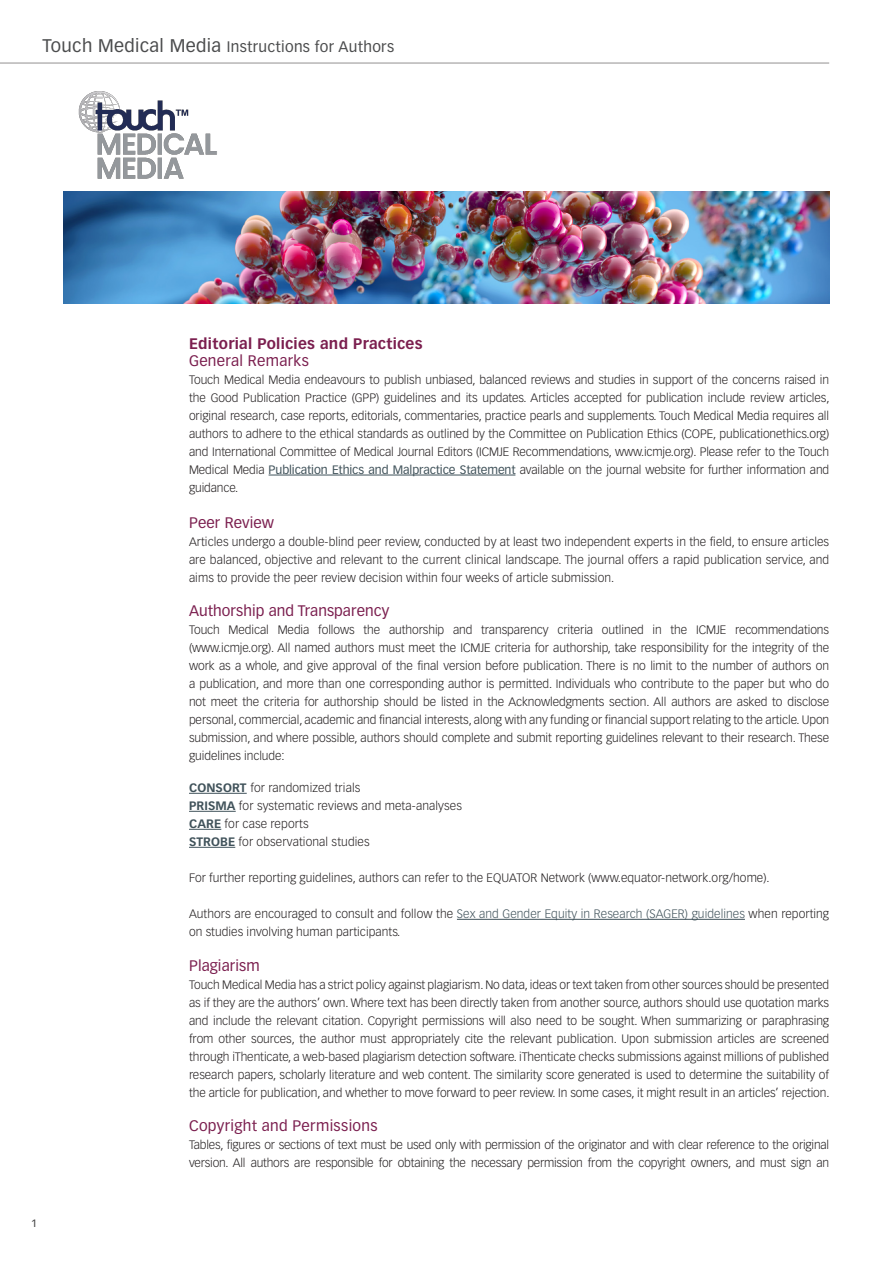
<style>
.page{position:relative;width:893px;height:1263px;background:#fff}
.page>*{position:absolute;margin:0;border:0;box-sizing:border-box;transform-origin:0 0}
._9_2_Body_Text_Heading_2{font:15px "Vectora LT Std";letter-spacing:.005em;color:#7b1f4f}
.t1{font:15px "Vectora LT Std";letter-spacing:.02em;color:#4b4c4d}
._9_1_Body_text_heading_1{font:700 15px "Vectora LT Std";letter-spacing:.02em;color:#7b1f4f}
._9_Body_Text{font:300 12px/18px "Vectora LT Std";letter-spacing:-.015em;color:#231f20;text-align:justify}
._9_2_Body_Text_Heading_2-2{font:300 12px/18px "Vectora LT Std";letter-spacing:-.01em;color:#231f20;text-align:justify}
.Body_Text{font:300 12px/18px "Vectora LT Std";letter-spacing:.005em;color:#231f20}
.t2{font:10.5px "Vectora LT Std";color:#3e3e3f}
.s1{font-size:18px}
.s2{font-weight:400;color:#40525a}
.s3{font-weight:700;color:#40525a}
.s4{color:#40525a}
</style>
<div class="page">
<hr style="left:0;top:63px;width:829px;height:1px;background:#231f20">
<img style="left:64px;top:191px;width:765px;height:112px">
<img style="left:78px;top:91px;width:139px;height:88px">
<hr style="left:269px;top:475px;width:246px;height:1px;background:#40525a">
<hr style="left:189px;top:793px;width:58px;height:1px;background:#40525a">
<hr style="left:189px;top:811px;width:47px;height:1px;background:#40525a">
<hr style="left:189px;top:829px;width:32px;height:1px;background:#40525a">
<hr style="left:189px;top:847px;width:46px;height:1px;background:#40525a">
<hr style="left:457px;top:919px;width:288px;height:1px;background:#40525a">
<p class="t1" style="left:43px;top:38px;width:353px"><span class="s1">Touch Medical Media</span> Instructions for Authors</p>
<p class="t2" style="left:31px;top:1217px;width:7px">1</p>
<p class="_9_1_Body_text_heading_1" style="left:189px;top:335px;width:235px">Editorial Policies and Practices</p>
<p class="_9_2_Body_Text_Heading_2" style="left:189px;top:352px;width:121px">General Remarks</p>
<p class="_9_2_Body_Text_Heading_2-2" style="left:189px;top:371px;width:642px">Touch Medical Media endeavours to publish unbiased, balanced reviews and studies in support of the concerns raised in the Good Publication Practice (GPP) guidelines and its updates. Articles accepted for publication include review articles, original research, case reports, editorials, commentaries, practice pearls and supplements. Touch Medical Media requires all authors to adhere to the ethical standards as outlined by the Committee on Publication Ethics (COPE, publicationethics.org) and International Committee of Medical Journal Editors (ICMJE Recommendations, www.icmje.org). Please refer to the Touch Medical Media <span class="s2">Publication Ethics and Malpractice Statement</span> available on the journal website for further information and guidance.</p>
<p class="_9_2_Body_Text_Heading_2" style="left:189px;top:514px;width:86px">Peer Review</p>
<p class="_9_Body_Text" style="left:189px;top:533px;width:642px">Articles undergo a double-blind peer review, conducted by at least two independent experts in the field, to ensure articles are balanced, objective and relevant to the current clinical landscape. The journal offers a rapid publication service, and aims to provide the peer review decision within four weeks of article submission.</p>
<p class="_9_2_Body_Text_Heading_2" style="left:189px;top:602px;width:202px">Authorship and Transparency</p>
<p class="_9_Body_Text" style="left:189px;top:621px;width:642px">Touch Medical Media follows the authorship and transparency criteria outlined in the ICMJE recommendations (www.icmje.org). All named authors must meet the ICMJE criteria for authorship, take responsibility for the integrity of the work as a whole, and give approval of the final version before publication. There is no limit to the number of authors on a publication, and more than one corresponding author is permitted. Individuals who contribute to the paper but who do not meet the criteria for authorship should be listed in the Acknowledgments section. All authors are asked to disclose personal, commercial, academic and financial interests, along with any funding or financial support relating to the article. Upon submission, and where possible, authors should complete and submit reporting guidelines relevant to their research. These guidelines include:</p>
<p class="Body_Text" style="left:189px;top:779px;width:173px"><span class="s3">CONSORT</span> for randomized trials</p>
<p class="Body_Text" style="left:189px;top:797px;width:274px"><span class="s3">PRISMA</span> for systematic reviews and meta-analyses</p>
<p class="Body_Text" style="left:189px;top:815px;width:121px"><span class="s3">CARE</span> for case reports</p>
<p class="Body_Text" style="left:189px;top:833px;width:182px"><span class="s3">STROBE</span> for observational studies</p>
<p class="Body_Text" style="left:189px;top:869px;width:582px">For further reporting guidelines, authors can refer to the EQUATOR Network (www.equator-network.org/home).</p>
<p class="Body_Text" style="left:189px;top:905px;width:642px">Authors are encouraged to consult and follow the <span class="s4">Sex and Gender Equity in Research (SAGER) guidelines</span> when reporting on studies involving human participants.</p>
<p class="_9_2_Body_Text_Heading_2" style="left:189px;top:956px;width:72px">Plagiarism</p>
<p class="_9_Body_Text" style="left:189px;top:975px;width:642px">Touch Medical Media has a strict policy against plagiarism. No data, ideas or text taken from other sources should be presented as if they are the authors’ own. Where text has been directly taken from another source, authors should use quotation marks and include the relevant citation. Copyright permissions will also need to be sought. When summarizing or paraphrasing from other sources, the author must appropriately cite the relevant publication. Upon submission articles are screened through iThenticate, a web-based plagiarism detection software. iThenticate checks submissions against millions of published research papers, scholarly literature and web content. The similarity score generated is used to determine the suitability of the article for publication, and whether to move forward to peer review. In some cases, it might result in an articles’ rejection.</p>
<p class="_9_2_Body_Text_Heading_2" style="left:189px;top:1117px;width:190px">Copyright and Permissions</p>
<p class="_9_Body_Text" style="left:189px;top:1136px;width:642px">Tables, figures or sections of text must be used only with permission of the originator and with clear reference to the original version. All authors are responsible for obtaining the necessary permission from the copyright owners, and must sign an</p>
</div>
